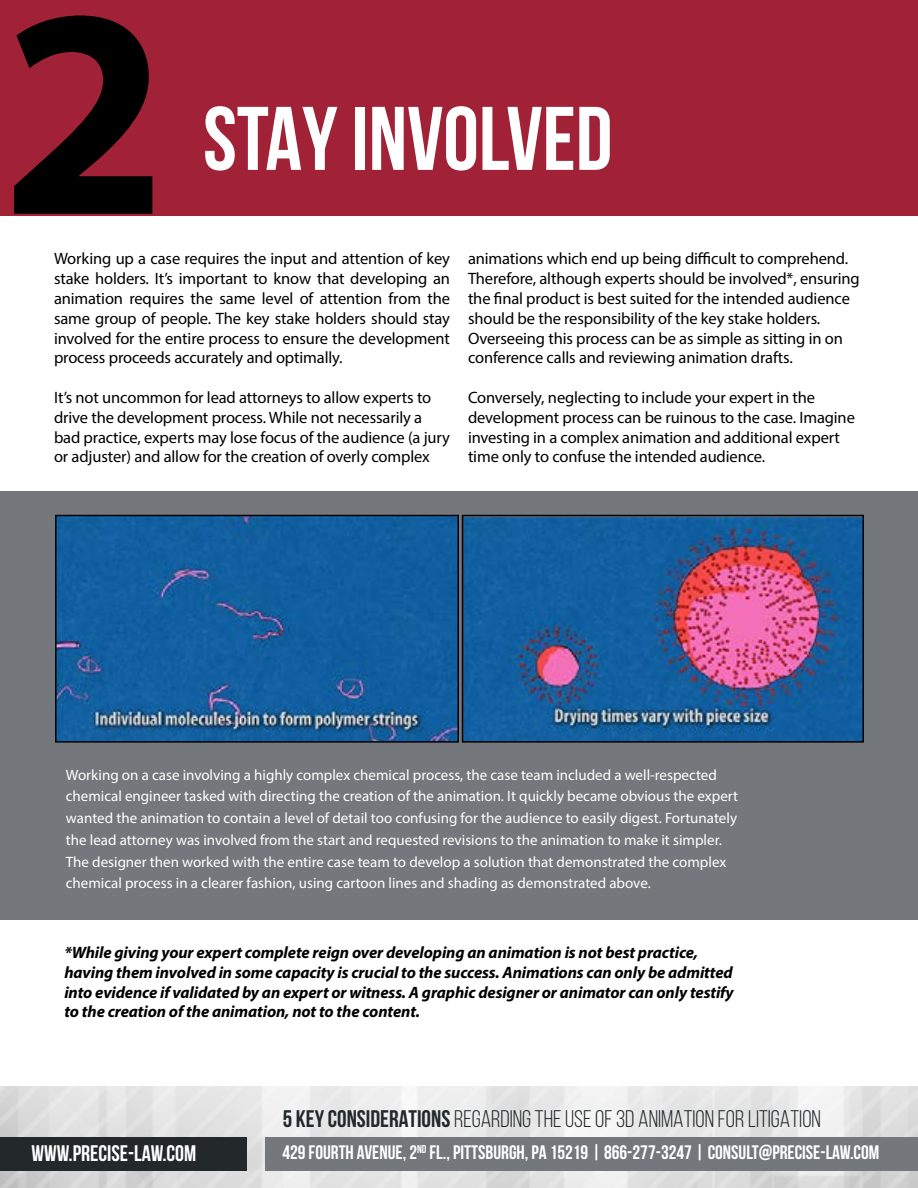
<style>
.page{position:relative;width:918px;height:1188px;background:#fff}
.page>*{position:absolute;margin:0;border:0;box-sizing:border-box;transform-origin:0 0}
.t1{font:700 300px "Myriad Pro";color:#000}
.t2{font:700 90px "Bebas Neue";color:#fff}
.t3{font:24px "Bebas Neue";color:#23282a}
.t4{font:700 22.5px "Bebas Neue";color:#fff}
.t5{font:700 19.5px "Bebas Neue";color:#fff}
.t6{font:16.5px/19.8px "Myriad Pro";letter-spacing:-.01em;color:#000}
.t7{font:italic 700 16.5px/19.8px "Myriad Pro";letter-spacing:-.01em;color:#000}
.t8{font:15px/21.8px "Myriad Pro";color:#fff}
.s1{font-weight:700}
</style>
<div class="page">
<div style="left:265px;top:1137px;width:653px;height:34px;background:#74777b"></div>
<div style="left:0;top:1137px;width:247px;height:34px;background:#23282a"></div>
<div style="left:0;top:0;width:918px;height:216px;background:#a12236"></div>
<div style="left:0;top:491px;width:918px;height:429px;background:#74777b"></div>
<img style="left:57px;top:517px;width:400px;height:224px">
<div style="left:55px;top:515px;width:404px;height:228px;border:1px solid #000"></div>
<img style="left:464px;top:517px;width:398px;height:224px">
<div style="left:462px;top:515px;width:402px;height:228px;border:1px solid #000"></div>
<h1 class="t1" style="left:2px;top:-83px;width:168px">2</h1>
<h2 class="t2" style="left:203px;top:89px;width:411px">STAY INVOLVED</h2>
<p class="t6" style="left:54px;top:249px;width:398px;text-align:justify">Working up a case requires the input and attention of key stake holders. It’s important to know that developing an animation requires the same level of attention from the same group of people. The key stake holders should stay involved for the entire process to ensure the development process proceeds accurately and optimally.</p>
<p class="t6" style="left:54px;top:387px;width:398px">It’s not uncommon for lead attorneys to allow experts to drive the development process. While not necessarily a bad practice, experts may lose focus of the audience (a jury or adjuster) and allow for the creation of overly complex</p>
<p class="t6" style="left:468px;top:249px;width:393px">animations which end up being difficult to comprehend.<br>Therefore, although experts should be involved*, ensuring the final product is best suited for the intended audience should be the responsibility of the key stake holders.<br>Overseeing this process can be as simple as sitting in on conference calls and reviewing animation drafts.</p>
<p class="t6" style="left:468px;top:387px;width:388px">Conversely, neglecting to include your expert in the development process can be ruinous to the case. Imagine investing in a complex animation and additional expert time only to confuse the intended audience.</p>
<p class="t8" style="left:66px;top:764px;width:674px">Working on a case involving a highly complex chemical process, the case team included a well-respected chemical engineer tasked with directing the creation of the animation. It quickly became obvious the expert wanted the animation to contain a level of detail too confusing for the audience to easily digest. Fortunately the lead attorney was involved from the start and requested revisions to the animation to make it simpler.<br>The designer then worked with the entire case team to develop a solution that demonstrated the complex chemical process in a clearer fashion, using cartoon lines and shading as demonstrated above.</p>
<p class="t7" style="left:64px;top:942px;width:671px">*While giving your expert complete reign over developing an animation is not best practice, having them involved in some capacity is crucial to the success. Animations can only be admitted into evidence if validated by an expert or witness. A graphic designer or animator can only testify to the creation of the animation, not to the content.</p>
<h3 class="t3" style="left:283px;top:1105px;width:540px"><span class="s1">5 KEY CONSIDERATIONS</span> REGARDING THE USE OF 3D ANIMATION FOR LITIGATION</h3>
<h3 class="t4" style="left:32px;top:1141px;width:166px">WWW.PRECISE-LAW.COM</h3>
<p class="t5" style="left:282px;top:1142px;width:598px">429 FOURTH AVENUE, 2<sup>ND</sup> FL., PITTSBURGH, PA 15219 | 866-277-3247 | CONSULT@PRECISE-LAW.COM</p>
</div>
